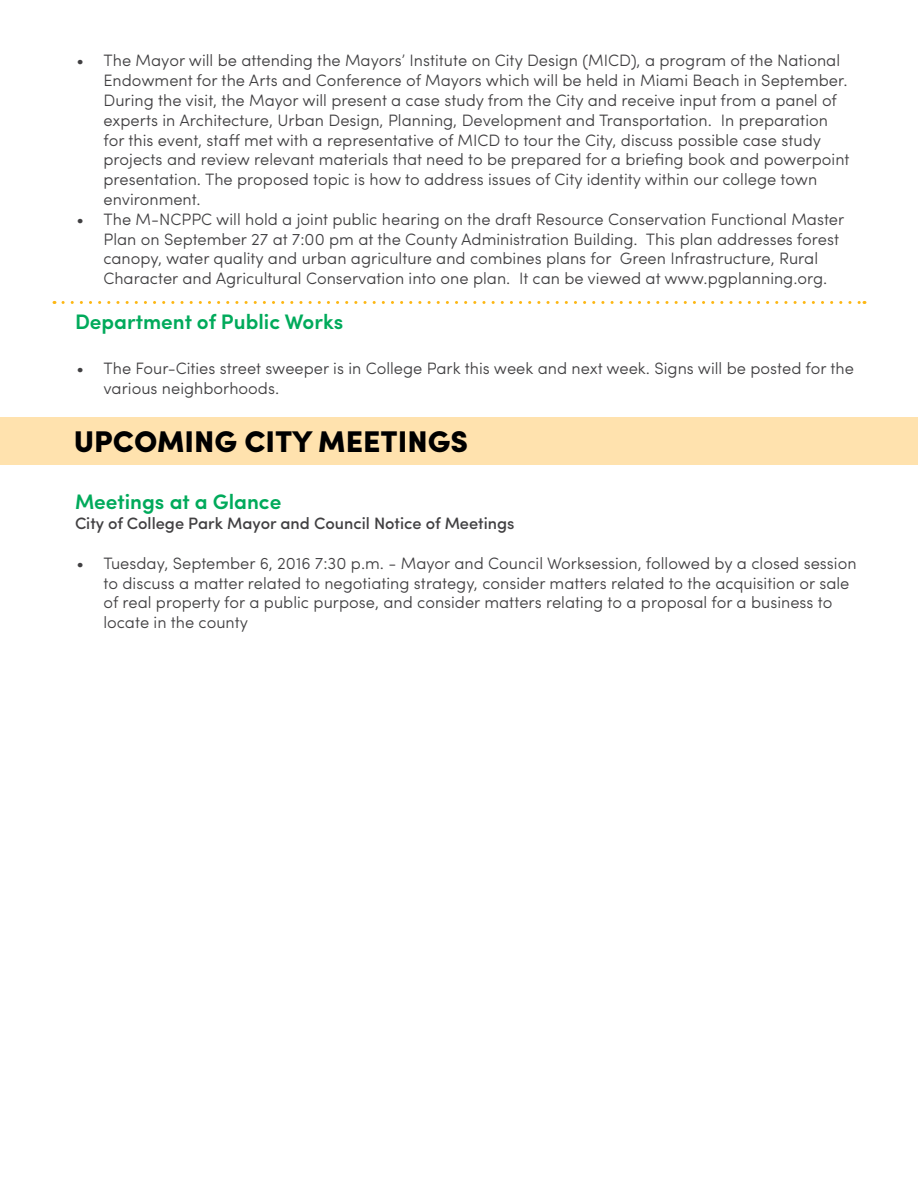
<style>
.page{position:relative;width:918px;height:1188px;background:#fff}
.page>*{position:absolute;margin:0;border:0;box-sizing:border-box;transform-origin:0 0}
.t1{font:900 30px "Sofia Pro";color:#000}
.Subheader{font:600 21px "Sofia Pro";color:#00aa5b}
.t2{font:300 16.5px/19.8px "Sofia Pro";color:#414042}
.Third_Subheader{font:500 16.5px "Sofia Pro";color:#414042}
</style>
<div class="page">
<svg style="left:63px;top:301px;width:802px;height:3px"></svg>
<div style="left:0;top:417px;width:918px;height:47px;background:#ffe2ae"></div>
<p class="t2" style="left:104px;top:50px;width:748px;text-indent:-27px">• The Mayor will be attending the Mayors’ Institute on City Design (MICD), a program of the National Endowment for the Arts and Conference of Mayors which will be held in Miami Beach in September.<br>During the visit, the Mayor will present a case study from the City and receive input from a panel of experts in Architecture, Urban Design, Planning, Development and Transportation. In preparation for this event, staff met with a representative of MICD to tour the City, discuss possible case study projects and review relevant materials that need to be prepared for a briefing book and powerpoint presentation. The proposed topic is how to address issues of City identity within our college town environment.</p>
<p class="t2" style="left:104px;top:208px;width:742px;text-indent:-27px">• The M-NCPPC will hold a joint public hearing on the draft Resource Conservation Functional Master Plan on September 27 at 7:00 pm at the County Administration Building. This plan addresses forest canopy, water quality and urban agriculture and combines plans for Green Infrastructure, Rural Character and Agricultural Conservation into one plan. It can be viewed at www.pgplanning.org.</p>
<p class="Subheader" style="left:75px;top:306px;width:270px">Department of Public Works</p>
<p class="t2" style="left:104px;top:357px;width:752px;text-indent:-27px">• The Four-Cities street sweeper is in College Park this week and next week. Signs will be posted for the various neighborhoods.</p>
<p class="t1" style="left:74px;top:418px;width:396px">UPCOMING CITY MEETINGS</p>
<p class="Subheader" style="left:75px;top:486px;width:208px">Meetings at a Glance</p>
<p class="Third_Subheader" style="left:75px;top:511px;width:441px">City of College Park Mayor and Council Notice of Meetings</p>
<p class="t2" style="left:104px;top:552px;width:755px;text-indent:-27px">• Tuesday, September 6, 2016 7:30 p.m. - Mayor and Council Worksession, followed by a closed session to discuss a matter related to negotiating strategy, consider matters related to the acquisition or sale of real property for a public purpose, and consider matters relating to a proposal for a business to locate in the county</p>
</div>
